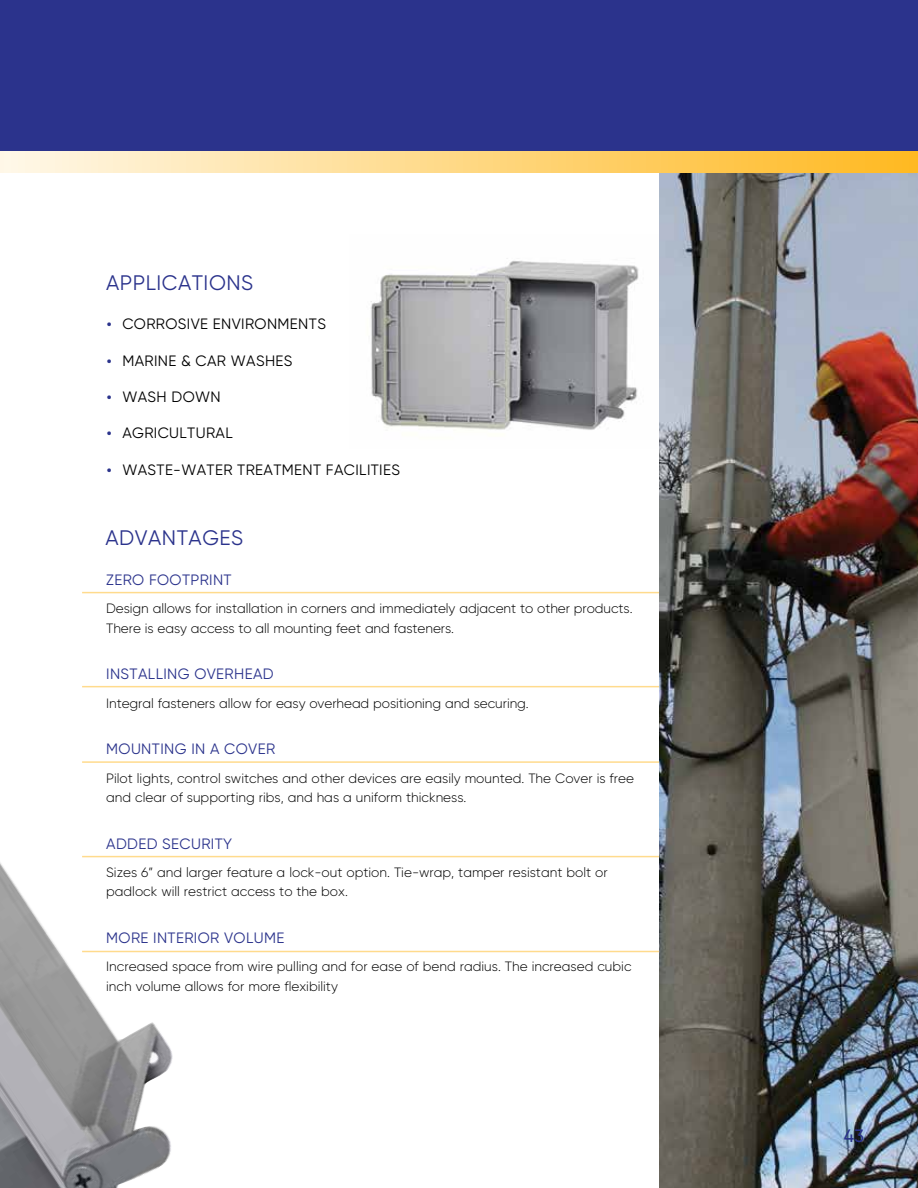
<style>
.page{position:relative;width:918px;height:1188px;background:#fff}
.page>*{position:absolute;margin:0;border:0;box-sizing:border-box;transform-origin:0 0}
.t1{font:21px "Gilroy";letter-spacing:.025em;color:#2b338c}
.t2{font:500 18px "Gilroy";color:#2b338c}
.t3{font:15px "Gilroy";letter-spacing:.025em;color:#000}
.t4{font:15px "Gilroy";letter-spacing:.025em;color:#2b338c}
.t5{font:300 13.5px/19.5px "Gilroy";color:#000}
.s1{font-weight:700;font-size:13.5px;color:#2b338c}
</style>
<div class="page">
<img style="left:0;top:862px;width:176px;height:326px">
<img style="left:371px;top:258px;width:268px;height:172px">
<hr style="left:82px;top:856px;width:600px;height:1px;background:#ffdb8d">
<hr style="left:82px;top:686px;width:600px;height:1px;background:#ffdb8d">
<hr style="left:82px;top:761px;width:600px;height:2px;background:#ffdb8d">
<hr style="left:82px;top:592px;width:600px;height:1px;background:#ffdb8d">
<hr style="left:82px;top:951px;width:600px;height:1px;background:#ffdb8d">
<img style="left:659px;top:173px;width:259px;height:1015px">
<div style="left:0;top:0;width:918px;height:159px;background:#2b338c"></div>
<div style="left:0;top:152px;width:918px;height:21px;background:linear-gradient(to right,#fff8ea,#ffb921)"></div>
<h1 class="t1" style="left:106px;top:270px;width:149px">APPLICATIONS</h1>
<p class="t3" style="left:107px;top:315px;width:221px"><span class="s1">•</span> CORROSIVE ENVIRONMENTS</p>
<p class="t3" style="left:107px;top:351px;width:187px"><span class="s1">•</span> MARINE &amp; CAR WASHES</p>
<p class="t3" style="left:107px;top:388px;width:115px"><span class="s1">•</span> WASH DOWN</p>
<p class="t3" style="left:107px;top:424px;width:127px"><span class="s1">•</span> AGRICULTURAL</p>
<p class="t3" style="left:107px;top:460px;width:295px"><span class="s1">•</span> WASTE-WATER TREATMENT FACILITIES</p>
<h1 class="t1" style="left:106px;top:525px;width:139px">ADVANTAGES</h1>
<p class="t4" style="left:106px;top:570px;width:127px">ZERO FOOTPRINT</p>
<p class="t5" style="left:106px;top:598px;width:526px">Design allows for installation in corners and immediately adjacent to other products.<br>There is easy access to all mounting feet and fasteners.</p>
<p class="t4" style="left:106px;top:665px;width:169px">INSTALLING OVERHEAD</p>
<p class="t5" style="left:106px;top:693px;width:423px">Integral fasteners allow for easy overhead positioning and securing.</p>
<p class="t4" style="left:106px;top:740px;width:170px">MOUNTING IN A COVER</p>
<p class="t5" style="left:106px;top:768px;width:529px">Pilot lights, control switches and other devices are easily mounted. The Cover is free and clear of supporting ribs, and has a uniform thickness.</p>
<p class="t4" style="left:106px;top:834px;width:127px">ADDED SECURITY</p>
<p class="t5" style="left:106px;top:862px;width:503px">Sizes 6” and larger feature a lock-out option. Tie-wrap, tamper resistant bolt or padlock will restrict access to the box.</p>
<p class="t4" style="left:106px;top:929px;width:180px">MORE INTERIOR VOLUME</p>
<p class="t5" style="left:106px;top:957px;width:527px">Increased space from wire pulling and for ease of bend radius. The increased cubic inch volume allows for more flexibility</p>
<h2 class="t2" style="left:844px;top:1125px;width:22px">43</h2>
</div>
